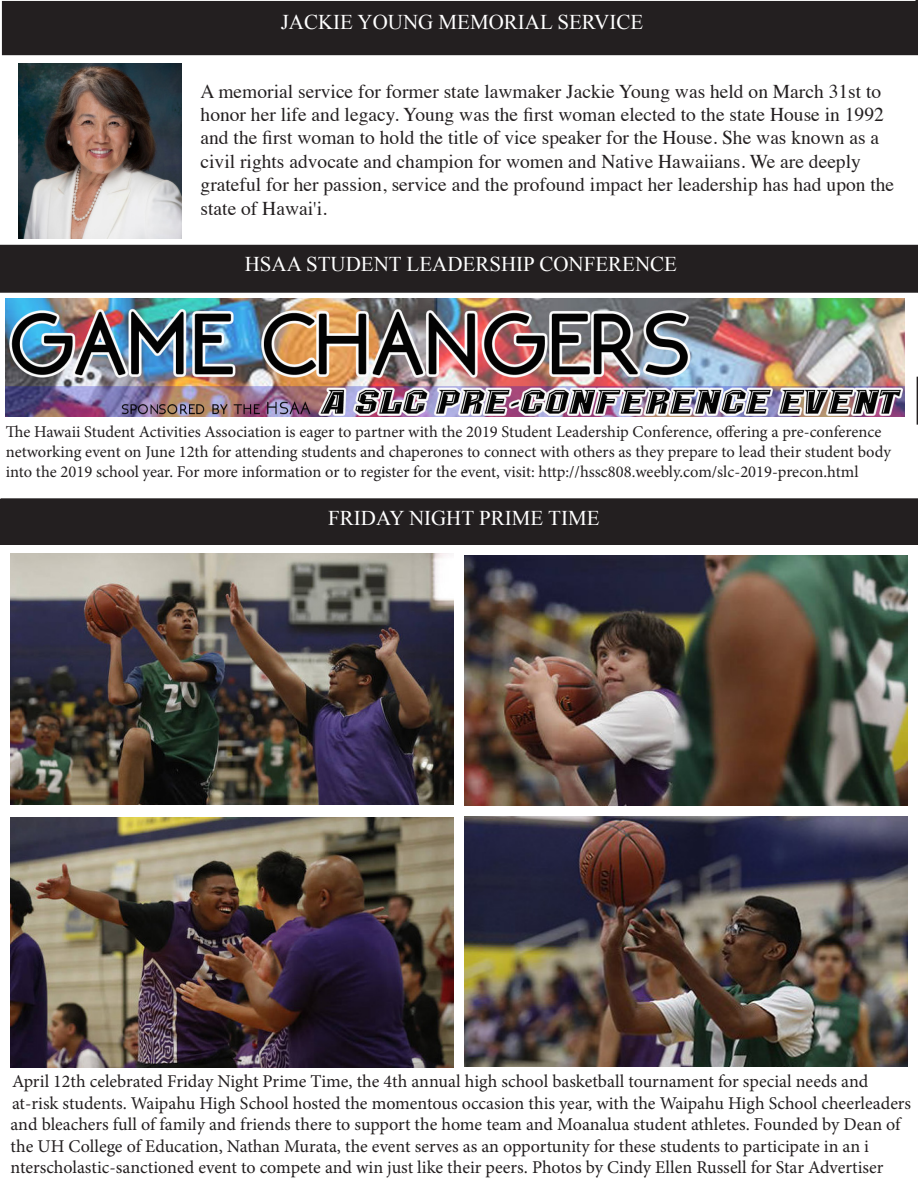
<style>
.page{position:relative;width:918px;height:1188px;background:#fff}
.page>*{position:absolute;margin:0;border:0;box-sizing:border-box;transform-origin:0 0}
.t1{font:21px "Times New Roman";color:#fff}
.t2{font:19.5px/23.4px "Times";color:#231f20}
.t3{font:18px/21.6px "Minion Pro";letter-spacing:-.005em;color:#231f20}
.t4{font:16.5px/19.8px "Minion Pro";letter-spacing:-.005em;color:#231f20}
</style>
<div class="page">
<div style="left:1px;top:498px;width:917px;height:47px;background:#231f20"></div>
<img style="left:11px;top:554px;width:442px;height:250px">
<img style="left:465px;top:555px;width:443px;height:251px">
<img style="left:11px;top:817px;width:442px;height:250px">
<img style="left:464px;top:816px;width:444px;height:250px">
<div style="left:2px;top:1px;width:916px;height:54px;background:#231f20"></div>
<img style="left:18px;top:63px;width:164px;height:175px">
<div style="left:0;top:245px;width:918px;height:48px;background:#231f20"></div>
<img style="left:6px;top:298px;width:898px;height:119px">
<svg style="left:916px;top:0;width:2px;height:54px"></svg>
<svg style="left:917px;top:377px;width:1px;height:47px"></svg>
<p class="t1" style="left:281px;top:8px;width:364px">JACKIE YOUNG MEMORIAL SERVICE</p>
<p class="t2" style="left:201px;top:78px;width:695px">A memorial service for former state lawmaker Jackie Young was held on March 31st to honor her life and legacy. Young was the first woman elected to the state House in 1992 and the first woman to hold the title of vice speaker for the House. She was known as a civil rights advocate and champion for women and Native Hawaiians. We are deeply grateful for her passion, service and the profound impact her leadership has had upon the state of Hawai'i.</p>
<p class="t1" style="left:245px;top:250px;width:434px">HSAA STUDENT LEADERSHIP CONFERENCE</p>
<p class="t4" style="left:6px;top:422px;width:887px">The Hawaii Student Activities Association is eager to partner with the 2019 Student Leadership Conference, offering a pre-conference networking event on June 12th for attending students and chaperones to connect with others as they prepare to lead their student body into the 2019 school year. For more information or to register for the event, visit: http://hssc808.weebly.com/slc-2019-precon.html</p>
<p class="t1" style="left:328px;top:503px;width:273px">FRIDAY NIGHT PRIME TIME</p>
<p class="t3" style="left:11px;top:1071px;width:902px">April 12th celebrated Friday Night Prime Time, the 4th annual high school basketball tournament for special needs and at-risk students. Waipahu High School hosted the momentous occasion this year, with the Waipahu High School cheerleaders and bleachers full of family and friends there to support the home team and Moanalua student athletes. Founded by Dean of the UH College of Education, Nathan Murata, the event serves as an opportunity for these students to participate in an i nterscholastic-sanctioned event to compete and win just like their peers. Photos by Cindy Ellen Russell for Star Advertiser</p>
</div>
